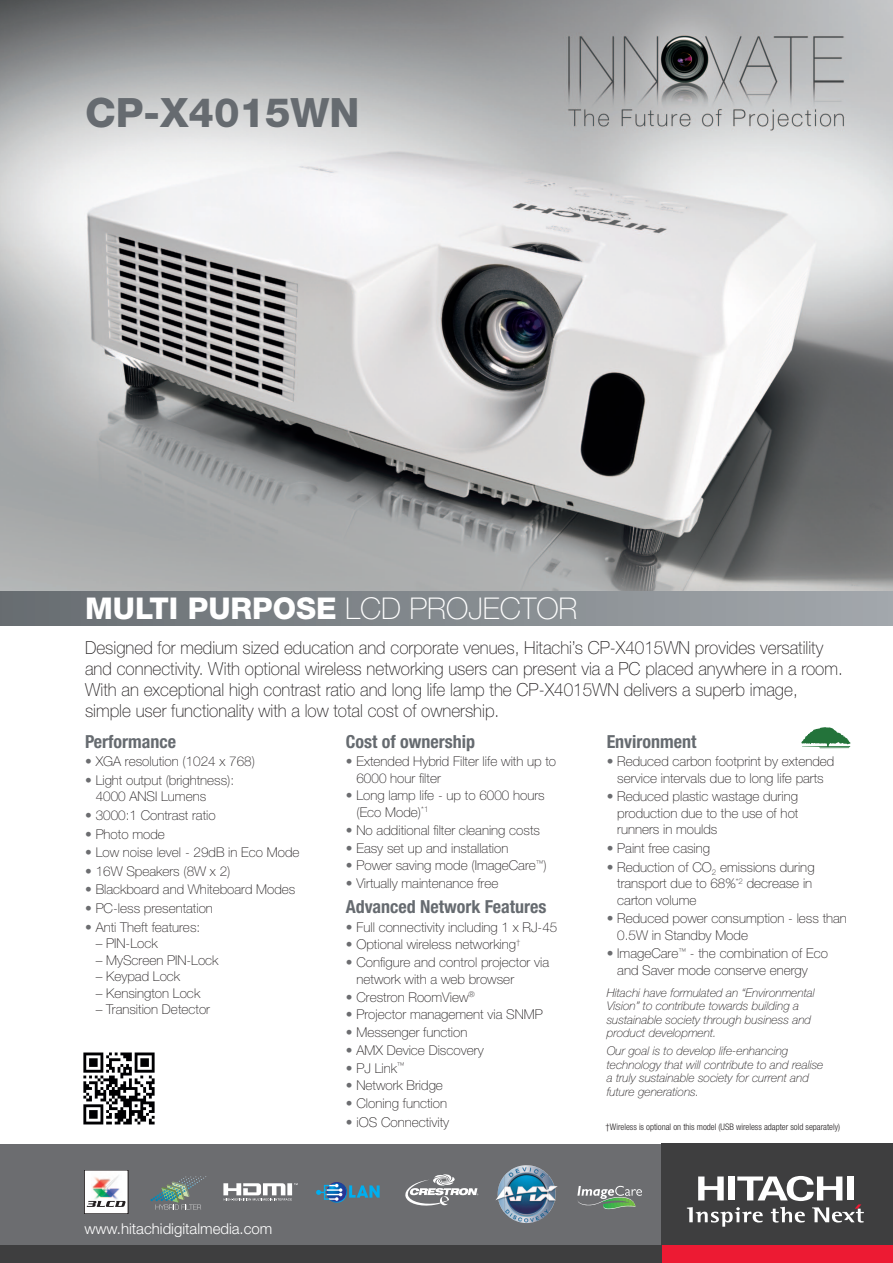
<style>
.page{position:relative;width:893px;height:1263px;background:#fff}
.page>*{position:absolute;margin:0;border:0;box-sizing:border-box;transform-origin:0 0}
.t1{font:800 40.5px "Helvetica Neue";color:#666b70}
.t2{font:800 30px "Helvetica Neue";color:#fff}
.t3{font:100 18px/21px "Helvetica Neue";color:#231f20;scale:.95 1}
.t4{font:700 condensed 18px "Helvetica Neue";color:#666b70}
.t5{font:300 15px "Helvetica Neue";color:#fff}
.t6{font:100 13.5px/16.5px "Helvetica Neue";color:#231f20}
.t7{font:italic 100 12px/13.5px "Helvetica Neue";color:#231f20}
.t8{font:300 condensed 9px "Helvetica Neue";color:#231f20}
.s1{font-weight:100}
.s2{color:#6c6d70}
</style>
<div class="page">
<img style="left:0;top:0;width:893px;height:591px">
<div style="left:0;top:591px;width:893px;height:34px;background:linear-gradient(to right,#676d71,#a3a8ac)"></div>
<div style="left:651px;top:1238px;width:242px;height:25px;background:#ed1a33"></div>
<div style="left:0;top:1144px;width:661px;height:104px;background:#6c6d70"></div>
<div style="left:661px;top:1144px;width:232px;height:101px;background:#3e3e3f"></div>
<div style="left:0;top:1245px;width:661px;height:18px;background:#3e3e3f"></div>
<svg style="left:687px;top:1176px;width:177px;height:51px"></svg>
<div style="left:84px;top:1170px;width:44px;height:44px;background:#fff"></div>
<div style="left:84px;top:1170px;width:44px;height:44px;border:1px solid #231f20"></div>
<img style="left:92px;top:1171px;width:31px;height:30px">
<svg style="left:87px;top:1201px;width:39px;height:13px"></svg>
<svg style="left:151px;top:1176px;width:55px;height:33px"></svg>
<svg style="left:223px;top:1183px;width:75px;height:17px"></svg>
<svg style="left:316px;top:1182px;width:64px;height:21px"></svg>
<svg style="left:405px;top:1174px;width:73px;height:31px"></svg>
<svg style="left:499px;top:1176px;width:5px;height:10px"></svg>
<img style="left:549px;top:1178px;width:9px;height:34px">
<svg style="left:801px;top:727px;width:49px;height:21px"></svg>
<img style="left:83px;top:1052px;width:72px;height:73px">
<svg style="left:577px;top:1186px;width:65px;height:23px"></svg>
<h1 class="t1" style="left:85px;top:89px;width:276px">CP-X4015WN</h1>
<h2 class="t2" style="left:85px;top:591px;width:494px">MULTI PURPOSE <span class="s1">LCD Projector</span></h2>
<p class="t3" style="left:85px;top:637px;width:799px">Designed for medium sized education and corporate venues, Hitachi’s CP-X4015WN provides versatility and connectivity. With optional wireless networking users can present via a PC placed anywhere in a room.<br>With an exceptional high contrast ratio and long life lamp the CP-X4015WN delivers a superb image, simple user functionality with a low total cost of ownership.</p>
<h3 class="t4" style="left:85px;top:730px;width:93px">Performance</h3>
<p class="t6" style="left:85px;top:753px;width:171px"><span class="s2">•</span> XGA resolution (1024 x 768)</p>
<p class="t6" style="left:96px;top:772px;width:140px;text-indent:-11px"><span class="s2">•</span> Light output (brightness):<br>4000 ANSI Lumens</p>
<p class="t6" style="left:85px;top:807px;width:132px"><span class="s2">•</span> 3000:1 Contrast ratio</p>
<p class="t6" style="left:85px;top:825px;width:81px"><span class="s2">•</span> Photo mode</p>
<p class="t6" style="left:85px;top:844px;width:216px"><span class="s2">•</span> Low noise level - 29dB in Eco Mode</p>
<p class="t6" style="left:85px;top:863px;width:147px"><span class="s2">•</span> 16W Speakers (8W x 2)</p>
<p class="t6" style="left:85px;top:881px;width:212px"><span class="s2">•</span> Blackboard and Whiteboard Modes</p>
<p class="t6" style="left:85px;top:900px;width:129px"><span class="s2">•</span> PC-less presentation</p>
<p class="t6" style="left:85px;top:919px;width:117px"><span class="s2">•</span> Anti Theft features:</p>
<p class="t6" style="left:96px;top:935px;width:63px">– PIN-Lock</p>
<p class="t6" style="left:96px;top:952px;width:124px">– MyScreen PIN-Lock</p>
<p class="t6" style="left:96px;top:968px;width:86px">– Keypad Lock</p>
<p class="t6" style="left:96px;top:985px;width:106px">– Kensington Lock</p>
<p class="t6" style="left:96px;top:1001px;width:116px">– Transition Detector</p>
<h3 class="t4" style="left:346px;top:730px;width:131px">Cost of ownership</h3>
<p class="t6" style="left:356px;top:753px;width:201px;text-indent:-11px"><span class="s2">•</span> Extended Hybrid Filter life with up to<br>6000 hour filter</p>
<p class="t6" style="left:356px;top:787px;width:190px;text-indent:-11px"><span class="s2">•</span> Long lamp life - up to 6000 hours (Eco Mode)<sup>*1</sup></p>
<p class="t6" style="left:346px;top:822px;width:196px"><span class="s2">•</span> No additional filter cleaning costs</p>
<p class="t6" style="left:346px;top:839px;width:164px"><span class="s2">•</span> Easy set up and installation</p>
<p class="t6" style="left:346px;top:857px;width:203px"><span class="s2">•</span> Power saving mode (ImageCare<sup>™</sup>)</p>
<p class="t6" style="left:346px;top:875px;width:154px"><span class="s2">•</span> Virtually maintenance free</p>
<h3 class="t4" style="left:346px;top:896px;width:202px">Advanced Network Features</h3>
<p class="t6" style="left:346px;top:919px;width:213px"><span class="s2">•</span> Full connectivity including 1 x RJ -45</p>
<p class="t6" style="left:346px;top:936px;width:176px"><span class="s2">•</span> Optional wireless networking<sup>†</sup></p>
<p class="t6" style="left:356px;top:954px;width:194px;text-indent:-11px"><span class="s2">•</span> Configure and control projector via network with a web browser</p>
<p class="t6" style="left:346px;top:988px;width:130px"><span class="s2">•</span> Crestron RoomView<sup>®</sup></p>
<p class="t6" style="left:346px;top:1006px;width:198px"><span class="s2">•</span> Projector management via SNMP</p>
<p class="t6" style="left:346px;top:1024px;width:123px"><span class="s2">•</span> Messenger function</p>
<p class="t6" style="left:346px;top:1042px;width:139px"><span class="s2">•</span> AMX Device Discovery</p>
<p class="t6" style="left:346px;top:1060px;width:60px"><span class="s2">•</span> PJ Link<sup>™</sup></p>
<p class="t6" style="left:346px;top:1077px;width:99px"><span class="s2">•</span> Network Bridge</p>
<p class="t6" style="left:346px;top:1095px;width:103px"><span class="s2">•</span> Cloning function</p>
<p class="t6" style="left:346px;top:1114px;width:105px"><span class="s2">•</span> iOS Connectivity</p>
<h3 class="t4" style="left:607px;top:730px;width:91px">Environment</h3>
<p class="t6" style="left:607px;top:753px;width:229px;text-align:center"><span class="s2">•</span> Reduced carbon footprint by extended service intervals due to long life parts</p>
<p class="t6" style="left:617px;top:788px;width:183px;text-align:justify;text-indent:-11px"><span class="s2">•</span> Reduced plastic wastage during production due to the use of hot runners in moulds</p>
<p class="t6" style="left:607px;top:840px;width:105px"><span class="s2">•</span> Paint free casing</p>
<p class="t6" style="left:617px;top:858px;width:199px;text-indent:-11px"><span class="s2">•</span> Reduction of CO<sub>2</sub> emissions during transport due to 68%<sup>*2</sup> decrease in carton volume</p>
<p class="t6" style="left:617px;top:910px;width:231px;text-indent:-11px"><span class="s2">•</span> Reduced power consumption - less than<br>0.5W in Standby Mode</p>
<p class="t6" style="left:617px;top:945px;width:212px;text-indent:-11px"><span class="s2">•</span> ImageCare<sup>™</sup> - the combination of Eco and Saver mode conserve energy</p>
<p class="t7" style="left:607px;top:986px;width:210px">Hitachi have formulated an “Environmental Vision” to contribute towards building a sustainable society through business and product development.</p>
<p class="t7" style="left:607px;top:1044px;width:218px">Our goal is to develop life-enhancing technology that will contribute to and realise a truly sustainable society for current and future generations.</p>
<p class="t8" style="left:605px;top:1122px;width:236px">†Wireless is optional on this model (USB wireless adapter sold separately)</p>
<p class="t5" style="left:84px;top:1219px;width:190px">www.hitachidigitalmedia.com</p>
</div>
